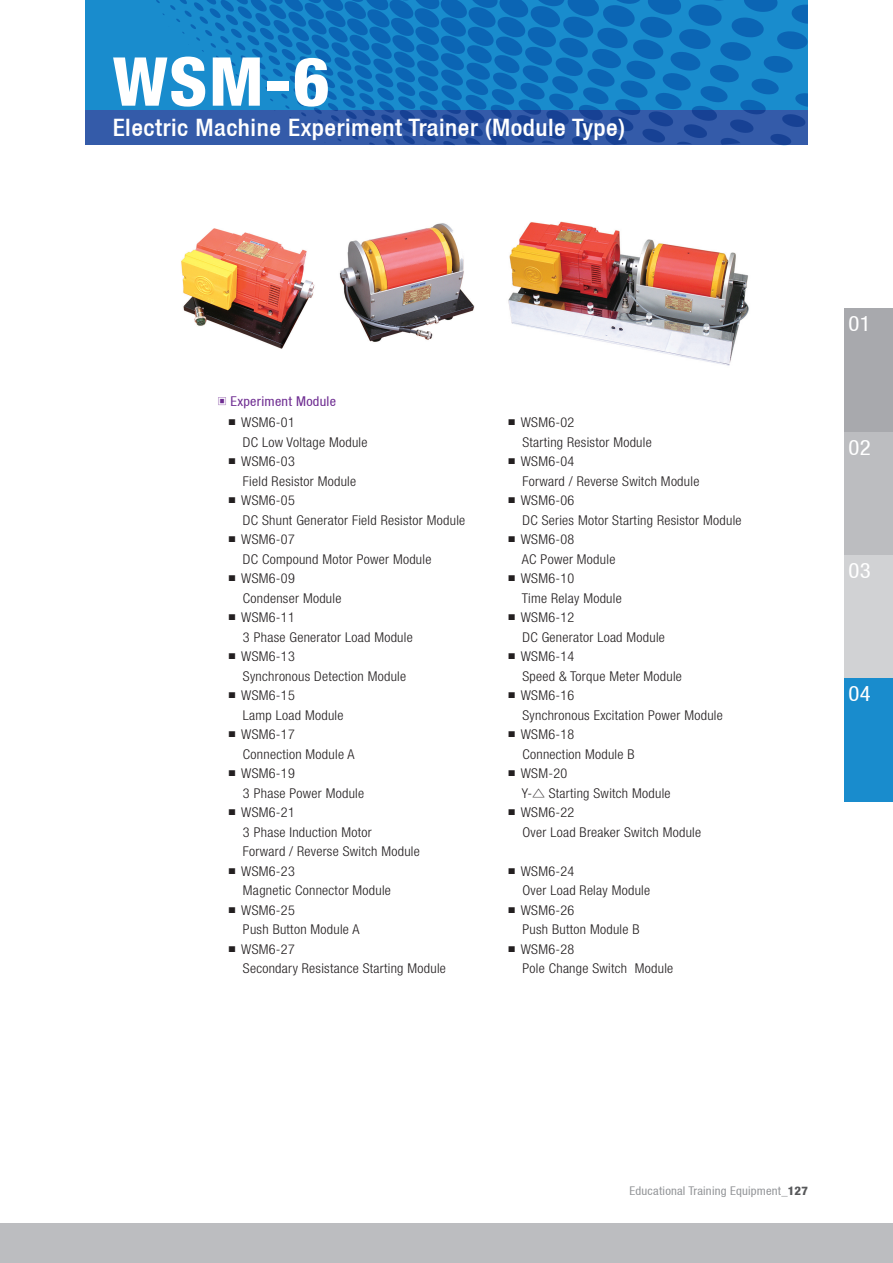
<style>
.page{position:relative;width:893px;height:1263px;background:#fff}
.page>*{position:absolute;margin:0;border:0;box-sizing:border-box;transform-origin:0 0}
.t1{font:800 condensed 67.5px "Helvetica 87";color:#fff;scale:1.05 1}
.t2{font:500 condensed 24px "Helvetica 67";letter-spacing:.02em;color:#fff;scale:1.05 1}
.t3{font:condensed 21.75px "Helvetica 57";letter-spacing:.02em;color:#fff;scale:1.05 1}
.t4{font:300 condensed 13.5px "Helvetica Neue";letter-spacing:.02em;color:#231f20;scale:1.05 1}
.t5{font:condensed 13.5px "Helvetica 57";letter-spacing:.02em;color:#6e2c91;scale:1.05 1}
.t6{font:condensed 12px "Helvetica 57";letter-spacing:.015em;color:#939598;scale:1.05 1}
.s1{font-family:"Adobe Myungjo Std";font-weight:500;font-stretch:normal;font-size:10.5px}
.s2{font-family:"Adobe Myungjo Std";font-weight:500;font-stretch:normal;font-size:7.5px}
.s3{font-family:"Apple Gothic";font-weight:400;font-stretch:normal}
.s4{font-family:"Helvetica 87";font-weight:800}
.s5{font-family:"Helvetica 87";font-weight:800;color:#57585a}
</style>
<div class="page">
<div style="left:85px;top:0;width:723px;height:145px;background:#198ccd"></div>
<div style="left:85px;top:111px;width:723px;height:34px;background:#345ba9"></div>
<div style="left:0;top:1223px;width:893px;height:40px;background:#bcbdc0"></div>
<div style="left:844px;top:309px;width:49px;height:123px;background:#a8a9ad"></div>
<div style="left:844px;top:432px;width:49px;height:123px;background:#bcbdc0"></div>
<div style="left:844px;top:555px;width:49px;height:124px;background:#d1d2d4"></div>
<div style="left:844px;top:679px;width:49px;height:123px;background:#198ccd"></div>
<svg style="left:143px;top:0;width:665px;height:145px"></svg>
<img style="left:508px;top:221px;width:241px;height:145px">
<img style="left:339px;top:223px;width:136px;height:119px">
<img style="left:181px;top:228px;width:134px;height:121px">
<p class="t1" style="left:113px;top:40px;width:208px">WSM-6</p>
<p class="t2" style="left:113px;top:113px;width:489px">Electric Machine Experiment Trainer (Module Type)</p>
<p class="t5" style="left:218px;top:393px;width:114px"><span class="s1">▣</span> Experiment Module</p>
<p class="t4" style="left:228px;top:414px;width:65px"><span class="s2">■</span> WSM6-01</p>
<p class="t4" style="left:243px;top:434px;width:120px">DC Low Voltage Module</p>
<p class="t4" style="left:228px;top:453px;width:65px"><span class="s2">■</span> WSM6-03</p>
<p class="t4" style="left:243px;top:473px;width:109px">Field Resistor Module</p>
<p class="t4" style="left:228px;top:492px;width:65px"><span class="s2">■</span> WSM6-05</p>
<p class="t4" style="left:243px;top:512px;width:213px">DC Shunt Generator Field Resistor Module</p>
<p class="t4" style="left:228px;top:531px;width:65px"><span class="s2">■</span> WSM6-07</p>
<p class="t4" style="left:243px;top:551px;width:181px">DC Compound Motor Power Module</p>
<p class="t4" style="left:228px;top:570px;width:65px"><span class="s2">■</span> WSM6-09</p>
<p class="t4" style="left:243px;top:590px;width:95px">Condenser Module</p>
<p class="t4" style="left:228px;top:609px;width:65px"><span class="s2">■</span> WSM6-11</p>
<p class="t4" style="left:243px;top:629px;width:163px">3 Phase Generator Load Module</p>
<p class="t4" style="left:228px;top:648px;width:65px"><span class="s2">■</span> WSM6-13</p>
<p class="t4" style="left:243px;top:668px;width:157px">Synchronous Detection Module</p>
<p class="t4" style="left:228px;top:687px;width:65px"><span class="s2">■</span> WSM6-15</p>
<p class="t4" style="left:243px;top:707px;width:97px">Lamp Load Module</p>
<p class="t4" style="left:228px;top:726px;width:65px"><span class="s2">■</span> WSM6-17</p>
<p class="t4" style="left:243px;top:746px;width:108px">Connection Module A</p>
<p class="t4" style="left:228px;top:765px;width:65px"><span class="s2">■</span> WSM6-19</p>
<p class="t4" style="left:243px;top:785px;width:117px">3 Phase Power Module</p>
<p class="t4" style="left:228px;top:804px;width:65px"><span class="s2">■</span> WSM6-21</p>
<p class="t4" style="left:243px;top:824px;width:124px">3 Phase Induction Motor</p>
<p class="t4" style="left:243px;top:843px;width:170px">Forward / Reverse Switch Module</p>
<p class="t4" style="left:228px;top:863px;width:65px"><span class="s2">■</span> WSM6-23</p>
<p class="t4" style="left:243px;top:882px;width:142px">Magnetic Connector Module</p>
<p class="t4" style="left:228px;top:902px;width:65px"><span class="s2">■</span> WSM6-25</p>
<p class="t4" style="left:243px;top:921px;width:113px">Push Button Module A</p>
<p class="t4" style="left:228px;top:941px;width:65px"><span class="s2">■</span> WSM6-27</p>
<p class="t4" style="left:243px;top:960px;width:195px">Secondary Resistance Starting Module</p>
<p class="t4" style="left:508px;top:414px;width:65px"><span class="s2">■</span> WSM6-02</p>
<p class="t4" style="left:522px;top:434px;width:125px">Starting Resistor Module</p>
<p class="t4" style="left:508px;top:453px;width:65px"><span class="s2">■</span> WSM6-04</p>
<p class="t4" style="left:522px;top:473px;width:170px">Forward / Reverse Switch Module</p>
<p class="t4" style="left:508px;top:492px;width:65px"><span class="s2">■</span> WSM6-06</p>
<p class="t4" style="left:522px;top:512px;width:210px">DC Series Motor Starting Resistor Module</p>
<p class="t4" style="left:508px;top:531px;width:65px"><span class="s2">■</span> WSM6-08</p>
<p class="t4" style="left:522px;top:551px;width:90px">AC Power Module</p>
<p class="t4" style="left:508px;top:570px;width:65px"><span class="s2">■</span> WSM6-10</p>
<p class="t4" style="left:522px;top:590px;width:97px">Time Relay Module</p>
<p class="t4" style="left:508px;top:609px;width:65px"><span class="s2">■</span> WSM6-12</p>
<p class="t4" style="left:522px;top:629px;width:137px">DC Generator Load Module</p>
<p class="t4" style="left:508px;top:648px;width:65px"><span class="s2">■</span> WSM6-14</p>
<p class="t4" style="left:522px;top:668px;width:153px">Speed &amp; Torque Meter Module</p>
<p class="t4" style="left:508px;top:687px;width:65px"><span class="s2">■</span> WSM6-16</p>
<p class="t4" style="left:522px;top:707px;width:192px">Synchronous Excitation Power Module</p>
<p class="t4" style="left:508px;top:726px;width:65px"><span class="s2">■</span> WSM6-18</p>
<p class="t4" style="left:522px;top:746px;width:108px">Connection Module B</p>
<p class="t4" style="left:508px;top:765px;width:58px"><span class="s2">■</span> WSM-20</p>
<p class="t4" style="left:522px;top:785px;width:143px">Y-<span class="s3">△</span> Starting Switch Module</p>
<p class="t4" style="left:508px;top:804px;width:65px"><span class="s2">■</span> WSM6-22</p>
<p class="t4" style="left:522px;top:824px;width:172px">Over Load Breaker Switch Module</p>
<p class="t4" style="left:508px;top:863px;width:65px"><span class="s2">■</span> WSM6-24</p>
<p class="t4" style="left:522px;top:882px;width:123px">Over Load Relay Module</p>
<p class="t4" style="left:508px;top:902px;width:65px"><span class="s2">■</span> WSM6-26</p>
<p class="t4" style="left:522px;top:921px;width:113px">Push Button Module B</p>
<p class="t4" style="left:508px;top:941px;width:65px"><span class="s2">■</span> WSM6-28</p>
<p class="t4" style="left:522px;top:960px;width:145px">Pole Change Switch Module</p>
<p class="t3" style="left:848px;top:311px;width:23px">01</p>
<p class="t3" style="left:848px;top:434px;width:23px">02</p>
<p class="t3" style="left:848px;top:558px;width:23px">03</p>
<p class="t3" style="left:848px;top:681px;width:23px">04</p>
<p class="t6" style="left:630px;top:1183px;width:171px">Educational Training Equipment<span class="s4">_</span><span class="s5">127</span></p>
</div>
